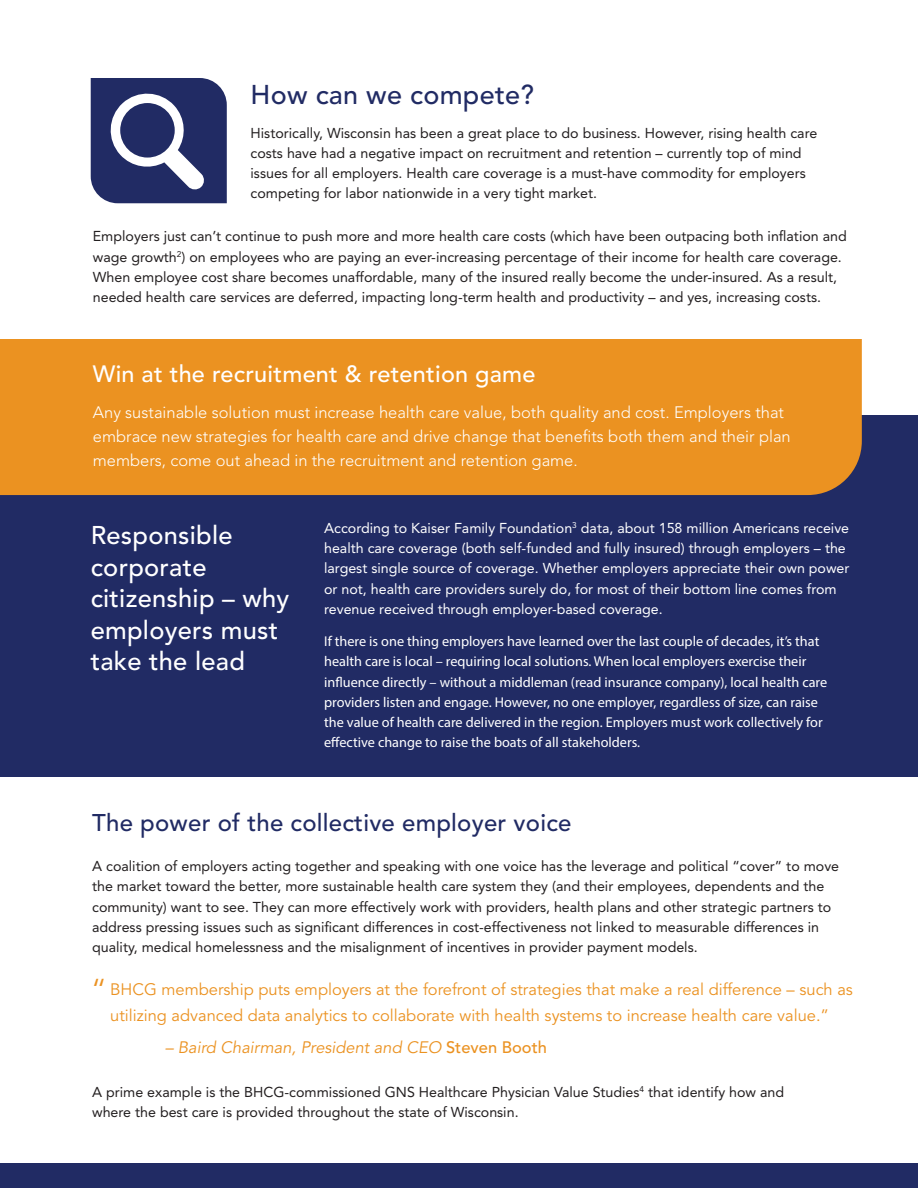
<style>
.page{position:relative;width:918px;height:1188px;background:#fff}
.page>*{position:absolute;margin:0;border:0;box-sizing:border-box;transform-origin:0 0}
.t1{font:500 27px "Avenir LT Std";letter-spacing:.01em;color:#212b64}
.t2{font:500 25.5px/31.5px "Avenir LT Std";letter-spacing:.01em;color:#fff}
.t3{font:500 24px "Avenir LT Std";letter-spacing:.01em;color:#212b64}
.t4{font:500 23.55px "Avenir LT Std";letter-spacing:.01em;color:#fff}
.t5{font:300 16.5px/24px "Avenir LT Std";color:#fff}
.t6{font:16.5px/25.8px "Avenir LT Std";color:#eb9221;text-align:center}
.t7{font:italic 16.5px "Avenir LT Std";color:#eb9221}
.Body{font:14.25px/20.2px "Avenir LT Std";color:#231f20}
.Body-2{font:14.25px/20.2px "Myriad Pro";color:#fff}
.Body-3{font:14.25px/20.2px "Avenir LT Std";color:#fff}
.s1{font-weight:300;font-size:31.35px}
.s2{font-weight:500;font-style:normal}
</style>
<div class="page">
<div style="left:0;top:415px;width:918px;height:362px;background:#212b64"></div>
<div style="left:0;top:1163px;width:918px;height:25px;background:#212b64"></div>
<div style="left:0;top:339px;width:862px;height:156px;background:#eb9221"></div>
<svg style="left:91px;top:78px;width:136px;height:125px"></svg>
<div style="left:120px;top:103px;width:55px;height:55px;background:#212b64;border-radius:50%"></div>
<h1 class="t1" style="left:251px;top:79px;width:285px">How can we compete?</h1>
<p class="Body" style="left:251px;top:123px;width:568px">Historically, Wisconsin has been a great place to do business. However, rising health care costs have had a negative impact on recruitment and retention – currently top of mind issues for all employers. Health care coverage is a must-have commodity for employers competing for labor nationwide in a very tight market.</p>
<p class="Body" style="left:93px;top:226px;width:755px">Employers just can’t continue to push more and more health care costs (which have been outpacing both inflation and wage growth<sup>2</sup>) on employees who are paying an ever-increasing percentage of their income for health care coverage.<br>When employee cost share becomes unaffordable, many of the insured really become the under-insured. As a result, needed health care services are deferred, impacting long-term health and productivity – and yes, increasing costs.</p>
<h1 class="t4" style="left:93px;top:360px;width:444px">Win at the recruitment &amp; retention game</h1>
<h2 class="t5" style="left:93px;top:400px;width:699px">Any sustainable solution must increase health care value, both quality and cost. Employers that embrace new strategies for health care and drive change that benefits both them and their plan members, come out ahead in the recruitment and retention game.</h2>
<h1 class="t2" style="left:91px;top:520px;width:200px">Responsible corporate citizenship – why employers must take the lead</h1>
<p class="Body-3" style="left:324px;top:518px;width:527px">According to Kaiser Family Foundation<sup>3</sup> data, about 158 million Americans receive health care coverage (both self-funded and fully insured) through employers – the largest single source of coverage. Whether employers appreciate their own power or not, health care providers surely do, for most of their bottom line comes from revenue received through employer-based coverage.</p>
<p class="Body-2" style="left:324px;top:631px;width:505px">If there is one thing employers have learned over the last couple of decades, it’s that health care is local – requiring local solutions. When local employers exercise their influence directly – without a middleman (read insurance company), local health care providers listen and engage. However, no one employer, regardless of size, can raise the value of health care delivered in the region. Employers must work collectively for effective change to raise the boats of all stakeholders.</p>
<h1 class="t3" style="left:92px;top:809px;width:481px">The power of the collective employer voice</h1>
<p class="Body" style="left:92px;top:856px;width:748px">A coalition of employers acting together and speaking with one voice has the leverage and political “cover” to move the market toward the better, more sustainable health care system they (and their employees, dependents and the community) want to see. They can more effectively work with providers, health plans and other strategic partners to address pressing issues such as significant differences in cost-effectiveness not linked to measurable differences in quality, medical homelessness and the misalignment of incentives in provider payment models.</p>
<h2 class="t6" style="left:91px;top:977px;width:764px"><span class="s1">“</span> BHCG membership puts employers at the forefront of strategies that make a real difference – such as utilizing advanced data analytics to collaborate with health systems to increase health care value.”</h2>
<h2 class="t7" style="left:165px;top:1037px;width:384px">– Baird Chairman, President and CEO <span class="s2">Steven Booth</span></h2>
<p class="Body" style="left:92px;top:1082px;width:694px">A prime example is the BHCG-commissioned GNS Healthcare Physician Value Studies<sup>4</sup> that identify how and where the best care is provided throughout the state of Wisconsin.</p>
</div>
